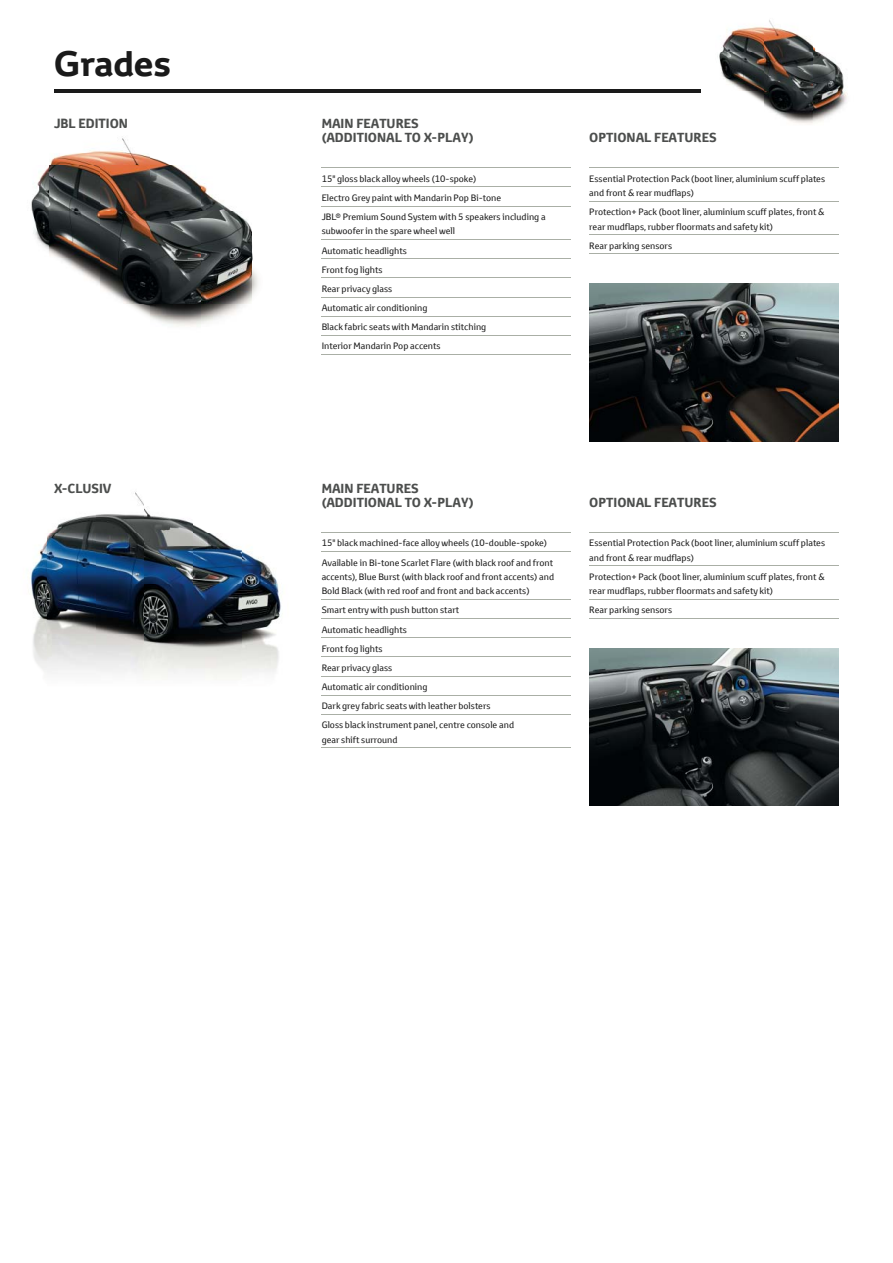
<style>
.page{position:relative;width:893px;height:1263px;background:#fff}
.page>*{position:absolute;margin:0;border:0;box-sizing:border-box;transform-origin:0 0}
.t1{font:700 34.5px "Toyota Display";color:#1a1a1a}
.t2{font:700 12.75px/13.5px "Toyota Text";color:#4c4e4d}
.t3{font:9px/19.2px "Toyota Text";color:#1a1a1a}
</style>
<div class="page">
<hr style="left:54px;top:89px;width:646px;height:3px;background:#1a1a1a">
<img style="left:666px;top:20px;width:181px;height:104px">
<img style="left:666px;top:89px;width:34px;height:3px">
<hr style="left:589px;top:167px;width:250px;height:1px;background:#aaafa6">
<hr style="left:589px;top:201px;width:250px;height:1px;background:#aaafa6">
<hr style="left:589px;top:234px;width:250px;height:1px;background:#aaafa6">
<hr style="left:589px;top:254px;width:250px;height:1px;background:#aaafa6">
<img style="left:589px;top:284px;width:250px;height:157px">
<hr style="left:322px;top:167px;width:249px;height:1px;background:#aaafa6">
<hr style="left:322px;top:187px;width:249px;height:1px;background:#aaafa6">
<hr style="left:322px;top:206px;width:249px;height:1px;background:#aaafa6">
<hr style="left:322px;top:239px;width:249px;height:1px;background:#aaafa6">
<hr style="left:322px;top:258px;width:249px;height:1px;background:#aaafa6">
<hr style="left:322px;top:277px;width:249px;height:1px;background:#aaafa6">
<hr style="left:322px;top:297px;width:249px;height:1px;background:#aaafa6">
<hr style="left:322px;top:316px;width:249px;height:1px;background:#aaafa6">
<hr style="left:322px;top:335px;width:249px;height:1px;background:#aaafa6">
<hr style="left:322px;top:354px;width:249px;height:1px;background:#aaafa6">
<hr style="left:589px;top:532px;width:250px;height:1px;background:#aaafa6">
<hr style="left:589px;top:566px;width:250px;height:1px;background:#aaafa6">
<hr style="left:589px;top:599px;width:250px;height:1px;background:#aaafa6">
<hr style="left:589px;top:618px;width:250px;height:1px;background:#aaafa6">
<img style="left:589px;top:648px;width:250px;height:158px">
<img style="left:30px;top:492px;width:292px;height:223px">
<hr style="left:322px;top:532px;width:249px;height:1px;background:#aaafa6">
<hr style="left:322px;top:551px;width:249px;height:1px;background:#aaafa6">
<hr style="left:322px;top:599px;width:249px;height:1px;background:#aaafa6">
<hr style="left:322px;top:618px;width:249px;height:1px;background:#aaafa6">
<hr style="left:322px;top:637px;width:249px;height:1px;background:#aaafa6">
<hr style="left:322px;top:656px;width:249px;height:1px;background:#aaafa6">
<hr style="left:322px;top:676px;width:249px;height:1px;background:#aaafa6">
<hr style="left:322px;top:695px;width:249px;height:1px;background:#aaafa6">
<hr style="left:322px;top:714px;width:249px;height:1px;background:#aaafa6">
<hr style="left:322px;top:747px;width:249px;height:1px;background:#aaafa6">
<img style="left:31px;top:138px;width:228px;height:189px">
<h1 class="t1" style="left:54px;top:46px;width:119px">Grades</h1>
<h2 class="t2" style="left:54px;top:117px;width:76px">JBL EDITION</h2>
<h2 class="t2" style="left:54px;top:482px;width:59px">X-CLUSIV</h2>
<h2 class="t2" style="left:322px;top:117px;width:153px">MAIN FEATURES (ADDITIONAL TO X-PLAY)</h2>
<p class="t3" style="left:322px;top:169px;width:226px">15" gloss black alloy wheels (10-spoke)<br>Electro Grey paint with Mandarin Pop Bi-tone<br>JBL® Premium Sound System with 5 speakers including a</p>
<p class="t3" style="left:322px;top:221px;width:166px">subwoofer in the spare wheel well<br>Automatic headlights<br>Front fog lights<br>Rear privacy glass<br>Automatic air conditioning<br>Black fabric seats with Mandarin stitching<br>Interior Mandarin Pop accents</p>
<h2 class="t2" style="left:589px;top:131px;width:129px">OPTIONAL FEATURES</h2>
<p class="t3" style="left:589px;top:171px;width:237px;line-height:14.4px">Essential Protection Pack (boot liner, aluminium scuff plates and front &amp; rear mudflaps)</p>
<p class="t3" style="left:589px;top:205px;width:237px;line-height:14.4px">Protection+ Pack (boot liner, aluminium scuff plates, front &amp; rear mudflaps, rubber floormats and safety kit)</p>
<p class="t3" style="left:589px;top:236px;width:84px">Rear parking sensors</p>
<h2 class="t2" style="left:322px;top:482px;width:153px">MAIN FEATURES (ADDITIONAL TO X-PLAY)</h2>
<p class="t3" style="left:322px;top:533px;width:233px">15" black machined-face alloy wheels (10-double-spoke)<br>Available in Bi-tone Scarlet Flare (with black roof and front</p>
<p class="t3" style="left:322px;top:569px;width:234px;line-height:14.4px">accents), Blue Burst (with black roof and front accents) and<br>Bold Black (with red roof and front and back accents)</p>
<p class="t3" style="left:322px;top:600px;width:194px">Smart entry with push button start<br>Automatic headlights<br>Front fog lights<br>Rear privacy glass<br>Automatic air conditioning<br>Dark grey fabric seats with leather bolsters<br>Gloss black instrument panel, centre console and</p>
<p class="t3" style="left:322px;top:730px;width:77px">gear shift surround</p>
<h2 class="t2" style="left:589px;top:495px;width:129px">OPTIONAL FEATURES</h2>
<p class="t3" style="left:589px;top:536px;width:237px;line-height:14.4px">Essential Protection Pack (boot liner, aluminium scuff plates and front &amp; rear mudflaps)</p>
<p class="t3" style="left:589px;top:569px;width:237px;line-height:14.4px">Protection+ Pack (boot liner, aluminium scuff plates, front &amp; rear mudflaps, rubber floormats and safety kit)</p>
<p class="t3" style="left:589px;top:600px;width:84px">Rear parking sensors</p>
</div>
